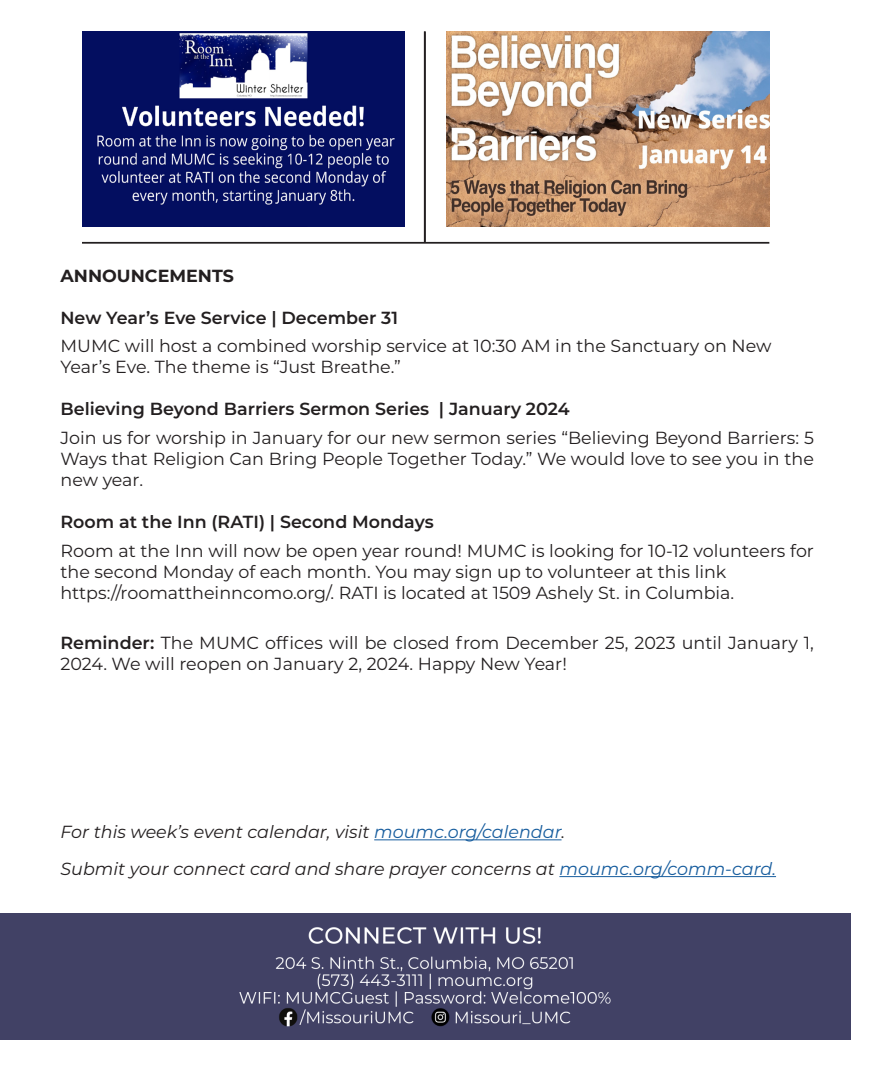
<style>
.page{position:relative;width:882px;height:1071px;background:#fff}
.page>*{position:absolute;margin:0;border:0;box-sizing:border-box;transform-origin:0 0}
.t1{font:17.5px/21px "Montserrat";color:#231f20}
.t2{font:italic 17.5px "Montserrat";color:#231f20}
.t3{font:600 17.5px "Montserrat";color:#231f20}
.t4{font:700 17.5px "Montserrat";color:#231f20}
.s1{font-weight:600}
.s2{color:#175d9e}
</style>
<div class="page">
<img style="left:0;top:914px;width:850px;height:125px">
<hr style="left:82px;top:242px;width:687px;height:2px;background:#231f20">
<hr style="left:424px;top:32px;width:2px;height:210px;background:#231f20">
<img style="left:82px;top:32px;width:322px;height:195px">
<img style="left:447px;top:32px;width:322px;height:195px">
<hr style="left:374px;top:839px;width:188px;height:1px;background:#175d9e">
<hr style="left:559px;top:876px;width:217px;height:1px;background:#175d9e">
<p class="t4" style="left:60px;top:263px;width:175px">ANNOUNCEMENTS</p>
<p class="t3" style="left:60px;top:305px;width:339px">New Year’s Eve Service | December 31</p>
<p class="t1" style="left:60px;top:335px;width:712px">MUMC will host a combined worship service at 10:30 AM in the Sanctuary on New<br>Year’s Eve. The theme is “Just Breathe.”</p>
<p class="t3" style="left:60px;top:397px;width:511px">Believing Beyond Barriers Sermon Series | January 2024</p>
<p class="t1" style="left:60px;top:427px;width:755px;text-align:justify">Join us for worship in January for our new sermon series “Believing Beyond Barriers: 5<br>Ways that Religion Can Bring People Together Today.” We would love to see you in the new year.</p>
<p class="t3" style="left:60px;top:510px;width:375px">Room at the Inn (RATI) | Second Mondays</p>
<p class="t1" style="left:60px;top:540px;width:755px">Room at the Inn will now be open year round! MUMC is looking for 10-12 volunteers for the second Monday of each month. You may sign up to volunteer at this link</p>
<p class="t1" style="left:60px;top:582px;width:675px">https://roomattheinncomo.org/. RATI is located at 1509 Ashely St. in Columbia.</p>
<p class="t1" style="left:60px;top:632px;width:755px"><span class="s1">Reminder:</span> The MUMC offices will be closed from December 25, 2023 until January 1,<br>2024. We will reopen on January 2, 2024. Happy New Year!</p>
<p class="t2" style="left:60px;top:820px;width:506px">For this week’s event calendar, visit <span class="s2">moumc.org/calendar</span>.</p>
<p class="t2" style="left:60px;top:857px;width:717px">Submit your connect card and share prayer concerns at <span class="s2">moumc.org/comm-card.</span></p>
</div>
